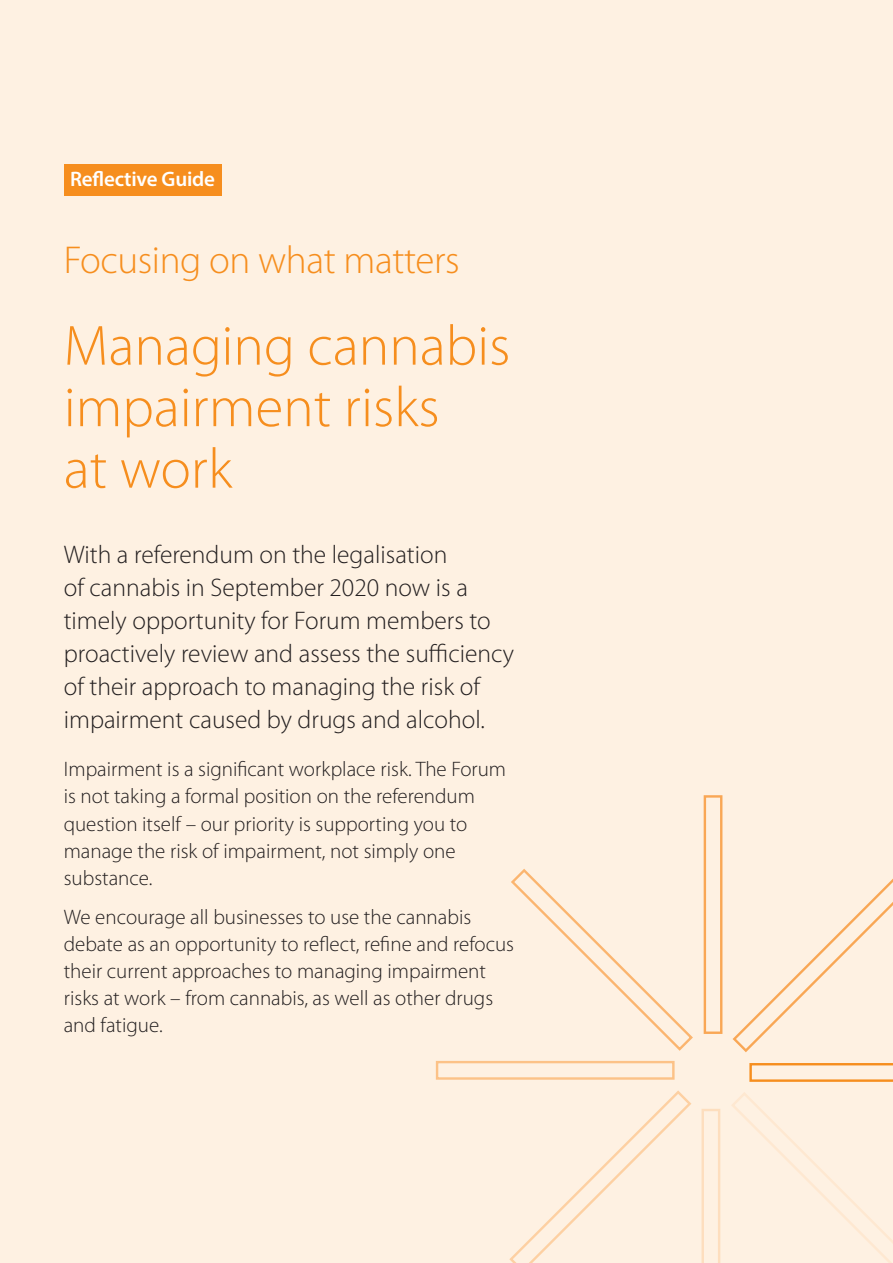
<style>
.page{position:relative;width:893px;height:1263px;background:#fef1e2}
.page>*{position:absolute;margin:0;border:0;box-sizing:border-box;transform-origin:0 0}
.Header_1{font:300 57px/61.5px "Myriad Pro";color:#f68e1e}
.Header_1-2{font:300 39px "Myriad Pro";letter-spacing:-.01em;color:#f68e1e}
.Intro{font:300 25.5px/33px "Myriad Pro";color:#231f20}
.Body{font:300 21px/27px "Myriad Pro";color:#231f20}
.Tag_Header{font:600 21px "Myriad Pro";letter-spacing:-.01em;color:#fff}
</style>
<div class="page">
<div style="left:704px;top:795px;width:18px;height:239px;border:2px solid #f9a755"></div>
<svg style="left:511px;top:869px;width:182px;height:182px"></svg>
<div style="left:436px;top:1061px;width:239px;height:19px;border:2px solid #fcc287"></div>
<svg style="left:509px;top:1090px;width:183px;height:173px"></svg>
<svg style="left:701px;top:1109px;width:19px;height:154px"></svg>
<svg style="left:731px;top:1092px;width:162px;height:171px"></svg>
<svg style="left:749px;top:1063px;width:144px;height:19px"></svg>
<svg style="left:732px;top:878px;width:161px;height:175px"></svg>
<div style="left:64px;top:164px;width:158px;height:31px;background:#f68e1e"></div>
<p class="Tag_Header" style="left:70px;top:165px;width:146px">Reflective Guide</p>
<p class="Header_1-2" style="left:64px;top:239px;width:397px">Focusing on what matters</p>
<p class="Header_1" style="left:64px;top:316px;width:448px">Managing cannabis impairment risks<br>at work</p>
<p class="Intro" style="left:64px;top:539px;width:452px">With a referendum on the legalisation<br>of cannabis in September 2020 now is a timely opportunity for Forum members to proactively review and assess the sufficiency of their approach to managing the risk of impairment caused by drugs and alcohol.</p>
<p class="Body" style="left:64px;top:756px;width:444px">Impairment is a significant workplace risk. The Forum is not taking a formal position on the referendum question itself – our priority is supporting you to manage the risk of impairment, not simply one substance.</p>
<p class="Body" style="left:64px;top:904px;width:452px">We encourage all businesses to use the cannabis debate as an opportunity to reflect, refine and refocus their current approaches to managing impairment risks at work – from cannabis, as well as other drugs and fatigue.</p>
</div>
